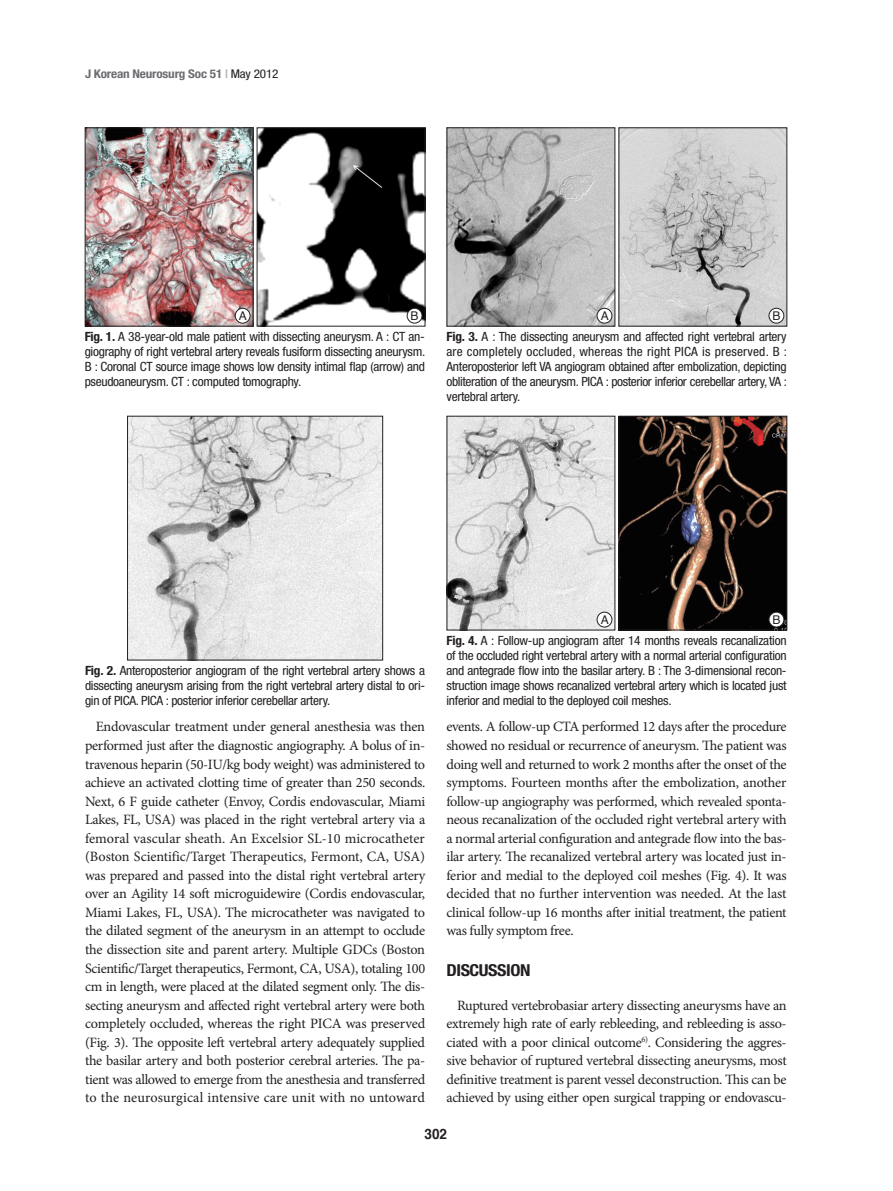
<style>
.page{position:relative;width:893px;height:1191px;background:#fff}
.page>*{position:absolute;margin:0;border:0;box-sizing:border-box;transform-origin:0 0}
.중제_JKNS{font:700 condensed 16.5px "Helvetica Neue LT Std";letter-spacing:-.025em;color:#231f20;scale:1.1 1}
.본문_JKNS{font:14.25px/18.6px "Minion Pro";letter-spacing:-.02em;color:#231f20;text-align:justify}
.t1{font:700 14.25px "Helvetica";color:#231f20;scale:.95 1}
.사진설명_JKNS{font:condensed 12.75px/15px "Helvetica Neue LT Std";letter-spacing:-.02em;color:#231f20;text-align:justify;scale:1.05 1}
.t2{font:700 condensed 12px "Helvetica Neue LT Std";letter-spacing:-.015em;color:#6c6d70;scale:1.1 1}
.t3{font:12px "Helvetica";color:#231f20}
.s1{color:#bcbdc0}
.s2{font-weight:400;color:#231f20}
.s3{font-weight:700}
</style>
<div class="page">
<img style="left:87px;top:130px;width:164px;height:194px">
<div style="left:85px;top:128px;width:168px;height:198px;border:1px solid #231f20"></div>
<img style="left:449px;top:130px;width:164px;height:194px">
<img style="left:449px;top:418px;width:164px;height:210px">
<img style="left:259px;top:130px;width:164px;height:194px">
<div style="left:257px;top:128px;width:168px;height:198px;border:1px solid #231f20"></div>
<img style="left:621px;top:130px;width:164px;height:194px">
<img style="left:621px;top:418px;width:164px;height:210px">
<div style="left:619px;top:416px;width:168px;height:214px;border:1px solid #231f20"></div>
<div style="left:407px;top:308px;width:15px;height:15px;background:#fff;border-radius:50%"></div>
<div style="left:407px;top:308px;width:15px;height:15px;border:1px solid #231f20;border-radius:50%"></div>
<div style="left:769px;top:308px;width:15px;height:15px;background:#fff;border-radius:50%"></div>
<div style="left:769px;top:308px;width:15px;height:15px;border:1px solid #231f20;border-radius:50%"></div>
<div style="left:769px;top:612px;width:15px;height:15px;background:#fff;border-radius:50%"></div>
<div style="left:769px;top:612px;width:15px;height:15px;border:1px solid #231f20;border-radius:50%"></div>
<div style="left:235px;top:308px;width:15px;height:15px;background:#fff;border-radius:50%"></div>
<div style="left:235px;top:308px;width:15px;height:15px;border:1px solid #231f20;border-radius:50%"></div>
<div style="left:597px;top:308px;width:15px;height:15px;background:#fff;border-radius:50%"></div>
<div style="left:597px;top:308px;width:15px;height:15px;border:1px solid #231f20;border-radius:50%"></div>
<div style="left:597px;top:612px;width:15px;height:15px;background:#fff;border-radius:50%"></div>
<div style="left:597px;top:612px;width:15px;height:15px;border:1px solid #231f20;border-radius:50%"></div>
<img style="left:129px;top:418px;width:252px;height:240px">
<div style="left:127px;top:416px;width:256px;height:244px;border:1px solid #231f20"></div>
<p class="t2" style="left:85px;top:66px;width:177px">J Korean Neurosurg Soc 51 <span class="s1">|</span> <span class="s2">May 2012</span></p>
<p class="t3" style="left:239px;top:306px;width:10px">A</p>
<p class="t3" style="left:601px;top:306px;width:10px">A</p>
<p class="t3" style="left:411px;top:306px;width:10px">B</p>
<p class="t3" style="left:772px;top:306px;width:10px">B</p>
<p class="사진설명_JKNS" style="left:85px;top:329px;width:326px"><span class="s3">Fig. 1.</span> A 38-year-old male patient with dissecting aneurysm. A : CT an&shy;giography of right vertebral artery reveals fusiform dissecting aneurysm.<br>B : Coronal CT source image shows low density intimal flap (arrow) and pseudoaneurysm. CT : computed tomography.</p>
<p class="사진설명_JKNS" style="left:446px;top:329px;width:326px"><span class="s3">Fig. 3.</span> A : The dissecting aneurysm and affected right vertebral artery are completely occluded, whereas the right PICA is preserved. B :<br>Anteroposterior left VA angiogram obtained after embolization, depicting obliteration of the aneurysm. PICA : posterior inferior cerebellar artery, VA : vertebral artery.</p>
<p class="사진설명_JKNS" style="left:85px;top:663px;width:325px"><span class="s3">Fig. 2.</span> Anteroposterior angiogram of the right vertebral artery shows a dissecting aneurysm arising from the right vertebral artery distal to ori&shy;gin of PICA. PICA : posterior inferior cerebellar artery.</p>
<p class="본문_JKNS" style="left:85px;top:717px;width:342px;text-indent:11px">Endovascular treatment under general anesthesia was then performed just after the diagnostic angiography. A bolus of in&shy;travenous heparin (50-IU/kg body weight) was administered to achieve an activated clotting time of greater than 250 seconds.<br>Next, 6 F guide catheter (Envoy, Cordis endovascular, Miami Lakes, FL, USA) was placed in the right vertebral artery via a femoral vascular sheath. An Excelsior SL-10 microcatheter (Boston Scientific/Target Therapeutics, Fermont, CA, USA) was prepared and passed into the distal right vertebral artery over an Agility 14 soft microguidewire (Cordis endovascular, Miami Lakes, FL, USA). The microcatheter was navigated to the dilated segment of the aneurysm in an attempt to occlude the dissection site and parent artery. Multiple GDCs (Boston Scientific/Target therapeutics, Fermont, CA, USA), totaling 100 cm in length, were placed at the dilated segment only. The dis&shy;secting aneurysm and affected right vertebral artery were both completely occluded, whereas the right PICA was preserved (Fig. 3). The opposite left vertebral artery adequately supplied the basilar artery and both posterior cerebral arteries. The pa&shy;tient was allowed to emerge from the anesthesia and transferred to the neurosurgical intensive care unit with no untoward</p>
<p class="t3" style="left:601px;top:610px;width:10px">A</p>
<p class="t3" style="left:772px;top:610px;width:10px">B</p>
<p class="사진설명_JKNS" style="left:446px;top:633px;width:325px"><span class="s3">Fig. 4.</span> A : Follow-up angiogram after 14 months reveals recanalization of the occluded right vertebral artery with a normal arterial configuration and antegrade flow into the basilar artery. B : The 3-dimensional recon&shy;struction image shows recanalized vertebral artery which is located just inferior and medial to the deployed coil meshes.</p>
<p class="본문_JKNS" style="left:446px;top:717px;width:342px">events. A follow-up CTA performed 12 days after the procedure showed no residual or recurrence of aneurysm. The patient was doing well and returned to work 2 months after the onset of the symptoms. Fourteen months after the embolization, another follow-up angiography was performed, which revealed sponta&shy;neous recanalization of the occluded right vertebral artery with a normal arterial configuration and antegrade flow into the bas&shy;ilar artery. The recanalized vertebral artery was located just in&shy;ferior and medial to the deployed coil meshes (Fig. 4). It was decided that no further intervention was needed. At the last clinical follow-up 16 months after initial treatment, the patient was fully symptom free.</p>
<p class="중제_JKNS" style="left:446px;top:959px;width:78px">DISCUSSION</p>
<p class="본문_JKNS" style="left:446px;top:996px;width:342px;text-indent:11px">Ruptured vertebrobasiar artery dissecting aneurysms have an extremely high rate of early rebleeding, and rebleeding is asso&shy;ciated with a poor clinical outcome<sup>6)</sup>. Considering the aggres&shy;sive behavior of ruptured vertebral dissecting aneurysms, most definitive treatment is parent vessel deconstruction. This can be achieved by using either open surgical trapping or endovascu-</p>
<p class="t1" style="left:425px;top:1123px;width:25px">302</p>
</div>
